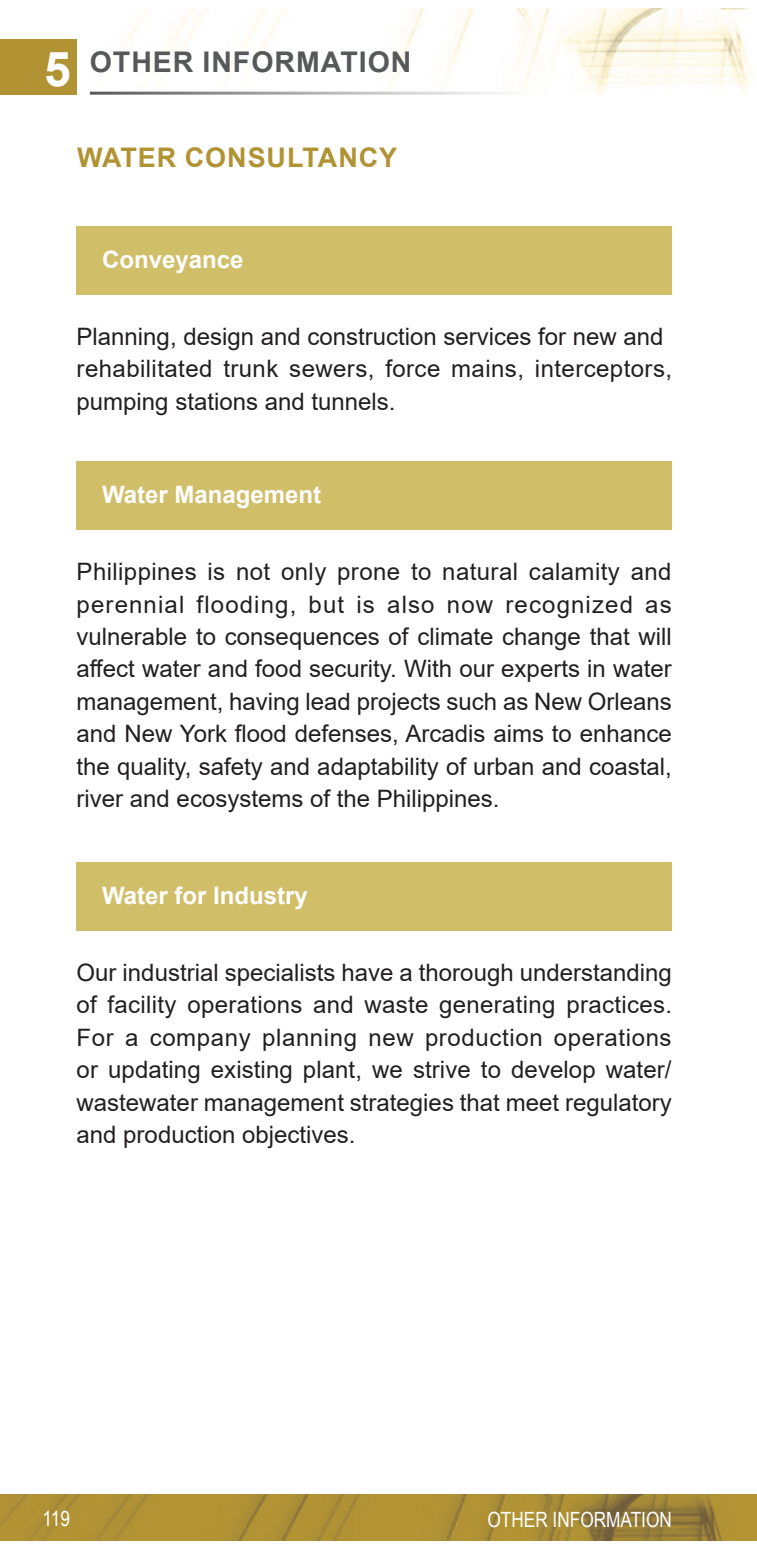
<style>
.page{position:relative;width:757px;height:1548px;background:#fff}
.page>*{position:absolute;margin:0;border:0;box-sizing:border-box;transform-origin:0 0}
.t1{font:700 48px "Arial";color:#fff}
.t2{font:700 28.5px "Arial";letter-spacing:.035em;color:#57585a}
.t3{font:700 27px "Arial";letter-spacing:.035em;color:#b19334}
.t4{font:24px/32.4px "Arial";color:#231f20;text-align:justify}
.t5{font:700 24px "Arial";color:#fff}
.t6{font:21px "Arial Narrow";color:#fff}
</style>
<div class="page">
<img style="left:89px;top:9px;width:662px;height:86px">
<hr style="left:90px;top:92px;width:446px;height:3px;background:#57585a">
<div style="left:0;top:39px;width:77px;height:56px;background:#b19334"></div>
<img style="left:0;top:1494px;width:757px;height:46px">
<div style="left:77px;top:226px;width:595px;height:68px;background:#d0be69"></div>
<div style="left:77px;top:461px;width:595px;height:68px;background:#d0be69"></div>
<div style="left:77px;top:862px;width:595px;height:68px;background:#d0be69"></div>
<p class="t1" style="left:44px;top:35px;width:28px">5</p>
<p class="t2" style="left:90px;top:42px;width:323px">OTHER INFORMATION</p>
<p class="t3" style="left:77px;top:139px;width:322px">WATER CONSULTANCY</p>
<p class="t5" style="left:102px;top:242px;width:143px">Conveyance</p>
<p class="t4" style="left:77px;top:320px;width:588px">Planning, design and construction services for new and</p>
<p class="t4" style="left:77px;top:353px;width:597px">rehabilitated trunk sewers, force mains, interceptors, pumping stations and tunnels.</p>
<p class="t5" style="left:102px;top:477px;width:221px">Water Management</p>
<p class="t4" style="left:77px;top:555px;width:597px">Philippines is not only prone to natural calamity and perennial flooding, but is also now recognized as vulnerable to consequences of climate change that will affect water and food security. With our experts in water management, having lead projects such as New Orleans and New York flood defenses, Arcadis aims to enhance the quality, safety and adaptability of urban and coastal, river and ecosystems of the Philippines.</p>
<p class="t5" style="left:102px;top:878px;width:207px">Water for Industry</p>
<p class="t4" style="left:77px;top:956px;width:597px">Our industrial specialists have a thorough understanding of facility operations and waste generating practices.<br>For a company planning new production operations or updating existing plant, we strive to develop water/ wastewater management strategies that meet regulatory and production objectives.</p>
<p class="t6" style="left:43px;top:1503px;width:29px">119</p>
<p class="t6" style="left:487px;top:1504px;width:186px">OTHER INFORMATION</p>
</div>
